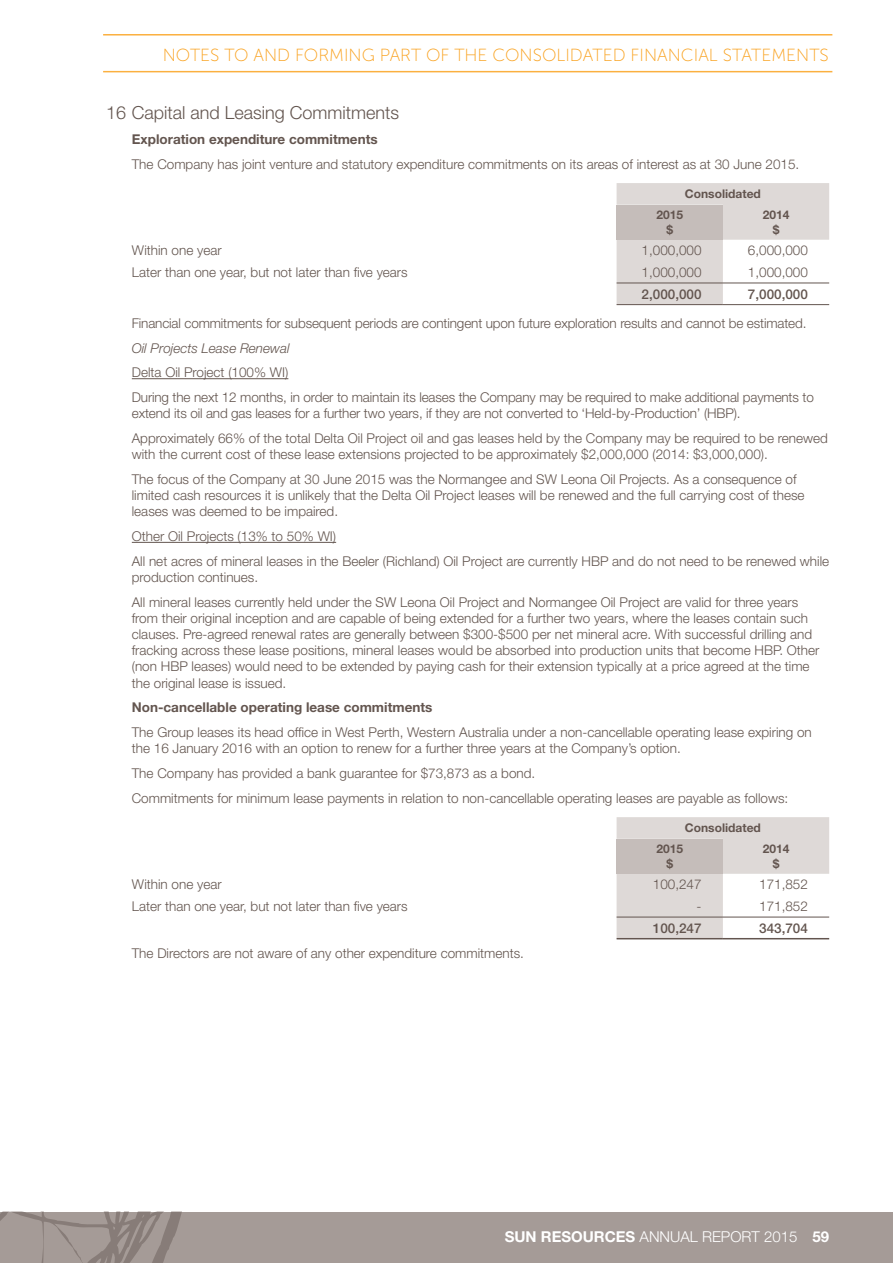
<style>
.page{position:relative;width:893px;height:1263px;background:#fff}
.page>*{position:absolute;margin:0;border:0;box-sizing:border-box;transform-origin:0 0}
.t1{font:300 18px "Helvetica Neue LT Std";color:#63554f}
.t2{font:17.55px "Museo Sans 100";color:#f9a01b}
.t3{font:300 15px "Helvetica Neue LT Std";color:#fff}
.t4{font:300 13.5px/24.8px "Helvetica Neue LT Std";color:#63554f}
.t5{font:700 13.5px "Helvetica Neue LT Std";color:#63554f}
.t6{font:500 13.5px "Helvetica Neue LT Std";color:#63554f}
.t7{font:italic 300 13.5px "Helvetica Neue LT Std";color:#63554f}
.t8{font:700 12px/14.4px "Helvetica Neue LT Std";color:#63554f;text-align:center}
.s1{font-weight:700}
</style>
<div class="page">
<hr style="left:132px;top:378px;width:156px;height:1px;background:#63554f">
<hr style="left:132px;top:542px;width:204px;height:1px;background:#63554f">
<svg style="left:617px;top:183px;width:212px;height:121px"></svg>
<div style="left:617px;top:205px;width:106px;height:35px;background:#c5bdba"></div>
<hr style="left:617px;top:283px;width:106px;height:1px;background:#63554f">
<hr style="left:723px;top:283px;width:106px;height:1px;background:#63554f">
<hr style="left:617px;top:304px;width:106px;height:1px;background:#63554f">
<hr style="left:723px;top:304px;width:106px;height:1px;background:#63554f">
<svg style="left:617px;top:817px;width:212px;height:121px"></svg>
<div style="left:617px;top:839px;width:106px;height:35px;background:#c5bdba"></div>
<hr style="left:617px;top:917px;width:106px;height:1px;background:#63554f">
<hr style="left:723px;top:917px;width:106px;height:1px;background:#63554f">
<hr style="left:617px;top:938px;width:106px;height:1px;background:#63554f">
<hr style="left:723px;top:938px;width:106px;height:1px;background:#63554f">
<div style="left:0;top:1212px;width:893px;height:51px;background:#a59b97"></div>
<svg style="left:0;top:1212px;width:182px;height:51px"></svg>
<hr style="left:103px;top:71px;width:729px;height:1px;background:#fbb040">
<hr style="left:103px;top:34px;width:729px;height:2px;background:#fbb040">
<p class="t2" style="left:163px;top:45px;width:667px">NOTES TO AND FORMING PART OF THE CONSOLIDATED FINANCIAL STATEMENTS</p>
<h1 class="t1" style="left:106px;top:102px;width:294px">16 Capital and Leasing Commitments</h1>
<p class="t5" style="left:132px;top:131px;width:247px">Exploration expenditure commitments</p>
<p class="t4" style="left:132px;top:151px;width:669px">The Company has joint venture and statutory expenditure commitments on its areas of interest as at 30 June 2015.</p>
<p class="t8" style="left:685px;top:186px;width:77px">Consolidated</p>
<p class="t8" style="left:656px;top:208px;width:28px">2015 $</p>
<p class="t8" style="left:763px;top:208px;width:28px">2014 $</p>
<p class="t4" style="left:132px;top:238px;width:91px">Within one year</p>
<p class="t4" style="left:642px;top:238px;width:62px">1,000,000</p>
<p class="t4" style="left:748px;top:238px;width:62px">6,000,000</p>
<p class="t4" style="left:132px;top:259px;width:277px">Later than one year, but not later than five years</p>
<p class="t4" style="left:642px;top:259px;width:62px">1,000,000</p>
<p class="t4" style="left:748px;top:259px;width:62px">1,000,000</p>
<p class="t6" style="left:642px;top:286px;width:62px">2,000,000</p>
<p class="t6" style="left:748px;top:286px;width:62px">7,000,000</p>
<p class="t4" style="left:132px;top:310px;width:676px">Financial commitments for subsequent periods are contingent upon future exploration results and cannot be estimated.</p>
<p class="t7" style="left:132px;top:340px;width:159px">Oil Projects Lease Renewal</p>
<p class="t4" style="left:132px;top:360px;width:683px">Delta Oil Project (100% WI)<br>During the next 12 months, in order to maintain its leases the Company may be required to make additional payments to</p>
<p class="t4" style="left:132px;top:401px;width:697px">extend its oil and gas leases for a further two years, if they are not converted to ‘Held-by-Production’ (HBP).<br>Approximately 66% of the total Delta Oil Project oil and gas leases held by the Company may be required to be renewed</p>
<p class="t4" style="left:132px;top:442px;width:666px">with the current cost of these lease extensions projected to be approximately $2,000,000 (2014: $3,000,000).<br>The focus of the Company at 30 June 2015 was the Normangee and SW Leona Oil Projects. As a consequence of</p>
<p class="t4" style="left:132px;top:487px;width:674px;line-height:16.2px">limited cash resources it is unlikely that the Delta Oil Project leases will be renewed and the full carrying cost of these leases was deemed to be impaired.</p>
<p class="t4" style="left:132px;top:523px;width:699px">Other Oil Projects (13% to 50% WI)<br>All net acres of mineral leases in the Beeler (Richland) Oil Project are currently HBP and do not need to be renewed while</p>
<p class="t4" style="left:132px;top:564px;width:668px">production continues.<br>All mineral leases currently held under the SW Leona Oil Project and Normangee Oil Project are valid for three years</p>
<p class="t4" style="left:132px;top:610px;width:689px;line-height:16.2px">from their original inception and are capable of being extended for a further two years, where the leases contain such clauses. Pre-agreed renewal rates are generally between $300-$500 per net mineral acre. With successful drilling and fracking across these lease positions, mineral leases would be absorbed into production units that become HBP. Other (non HBP leases) would need to be extended by paying cash for their extension typically at a price agreed at the time the original lease is issued.</p>
<p class="t5" style="left:132px;top:699px;width:302px">Non-cancellable operating lease commitments</p>
<p class="t4" style="left:132px;top:724px;width:681px;line-height:16.2px">The Group leases its head office in West Perth, Western Australia under a non-cancellable operating lease expiring on the 16 January 2016 with an option to renew for a further three years at the Company’s option.</p>
<p class="t4" style="left:132px;top:760px;width:658px">The Company has provided a bank guarantee for $73,873 as a bond.<br>Commitments for minimum lease payments in relation to non-cancellable operating leases are payable as follows:</p>
<p class="t8" style="left:685px;top:820px;width:77px">Consolidated</p>
<p class="t8" style="left:656px;top:842px;width:28px">2015 $</p>
<p class="t8" style="left:763px;top:842px;width:28px">2014 $</p>
<p class="t4" style="left:132px;top:872px;width:91px">Within one year</p>
<p class="t4" style="left:653px;top:872px;width:50px">100,247</p>
<p class="t4" style="left:759px;top:872px;width:50px">171,852</p>
<p class="t4" style="left:132px;top:893px;width:277px">Later than one year, but not later than five years</p>
<p class="t4" style="left:697px;top:893px;width:6px">-</p>
<p class="t4" style="left:759px;top:893px;width:50px">171,852</p>
<p class="t6" style="left:653px;top:920px;width:50px">100,247</p>
<p class="t6" style="left:759px;top:920px;width:50px">343,704</p>
<p class="t4" style="left:132px;top:941px;width:394px">The Directors are not aware of any other expenditure commitments.</p>
<p class="t3" style="left:505px;top:1227px;width:326px"><span class="s1">SUN RESOURCES</span> ANNUAL REPORT 2015 <span class="s1">59</span></p>
</div>
